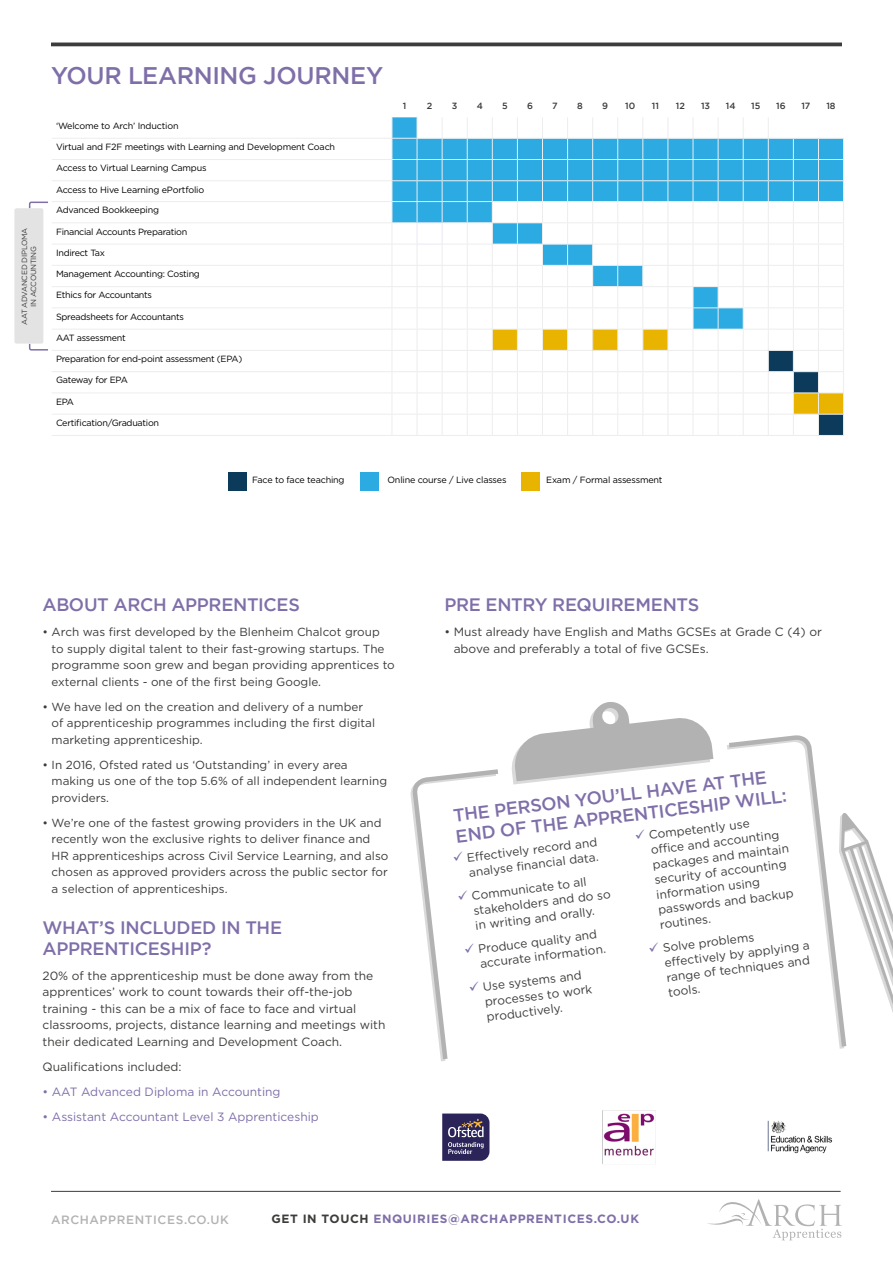
<style>
.page{position:relative;width:893px;height:1263px;background:#fff}
.page>*{position:absolute;margin:0;border:0;box-sizing:border-box;transform-origin:0 0}
.t1{font:500 24px "Gotham";letter-spacing:-.015em;color:#7f6fa9}
.t2{font:500 18px/21px "Gotham";letter-spacing:-.02em;color:#7f6fa9}
.t3{font:12px/15px "Gotham";color:#3c3c3b}
.t4{font:12px "Gotham";color:#7f6fa9}
.t5{font:700 12px "Gotham";letter-spacing:.05em;color:#7f6fa9}
.t6{font:500 12px "Gotham";letter-spacing:.05em;color:#b3b2b2}
.t7{font:11.7px/16.5px "Gotham";color:#3c3c3b}
.t8{font:9px "Gotham";letter-spacing:-.03em;color:#000}
.t9{font:500 9px "Gotham";color:#3c3c3b}
.t10{font:7.5px/9px "Gotham";letter-spacing:-.03em;color:#3c3c3b;text-align:center}
.s1{color:#7f6fa9}
.s2{color:#3c3c3b}
</style>
<div class="page">
<svg style="left:512px;top:702px;width:201px;height:82px"></svg>
<hr style="left:51px;top:1191px;width:790px;height:1px;background:#3c3c3b">
<svg style="left:707px;top:1199px;width:135px;height:41px"></svg>
<hr style="left:51px;top:43px;width:791px;height:3px;background:#3c3c3b">
<img style="left:602px;top:1110px;width:54px;height:54px">
<img style="left:767px;top:1124px;width:65px;height:30px">
<hr style="left:52px;top:138px;width:340px;height:1px;background:#ededed">
<hr style="left:52px;top:159px;width:340px;height:1px;background:#ededed">
<hr style="left:52px;top:180px;width:340px;height:1px;background:#ededed">
<hr style="left:52px;top:201px;width:340px;height:1px;background:#ededed">
<hr style="left:52px;top:222px;width:340px;height:1px;background:#ededed">
<hr style="left:52px;top:244px;width:340px;height:1px;background:#ededed">
<hr style="left:52px;top:265px;width:340px;height:1px;background:#ededed">
<hr style="left:52px;top:286px;width:340px;height:1px;background:#ededed">
<hr style="left:52px;top:307px;width:340px;height:1px;background:#ededed">
<hr style="left:52px;top:329px;width:340px;height:1px;background:#ededed">
<hr style="left:52px;top:350px;width:340px;height:1px;background:#ededed">
<hr style="left:52px;top:371px;width:340px;height:1px;background:#ededed">
<hr style="left:52px;top:393px;width:340px;height:1px;background:#ededed">
<hr style="left:52px;top:414px;width:340px;height:1px;background:#ededed">
<hr style="left:52px;top:435px;width:340px;height:1px;background:#ededed">
<svg style="left:392px;top:117px;width:452px;height:319px"></svg>
<svg style="left:442px;top:1113px;width:47px;height:48px;background:#4e4870"></svg>
<svg style="left:28px;top:201px;width:20px;height:7px"></svg>
<svg style="left:28px;top:344px;width:20px;height:7px"></svg>
<div style="left:14px;top:208px;width:29px;height:136px;background:#e3e3e3;border-radius:2px"></div>
<svg style="left:411px;top:769px;width:87px;height:293px"></svg>
<svg style="left:727px;top:736px;width:166px;height:388px"></svg>
<div style="left:228px;top:472px;width:18px;height:18px;background:#0b3a5b"></div>
<div style="left:360px;top:472px;width:18px;height:18px;background:#2babe2"></div>
<div style="left:521px;top:472px;width:18px;height:18px;background:#e9b400"></div>
<h1 class="t1" style="left:51px;top:62px;width:334px">YOUR LEARNING JOURNEY</h1>
<p class="t10" style="left:20px;top:325px;width:99px;rotate:-90deg">AAT ADVANCED DIPLOMA<br>IN ACCOUNTING</p>
<p class="t8" style="left:56px;top:120px;width:124px">‘Welcome to Arch’ Induction</p>
<p class="t8" style="left:56px;top:141px;width:281px">Virtual and F2F meetings with Learning and Development Coach</p>
<p class="t8" style="left:56px;top:162px;width:152px">Access to Virtual Learning Campus</p>
<p class="t8" style="left:56px;top:184px;width:150px">Access to Hive Learning ePortfolio</p>
<p class="t8" style="left:56px;top:204px;width:105px">Advanced Bookkeeping</p>
<p class="t8" style="left:56px;top:226px;width:133px">Financial Accounts Preparation</p>
<p class="t8" style="left:56px;top:247px;width:50px">Indirect Tax</p>
<p class="t8" style="left:56px;top:268px;width:145px">Management Accounting: Costing</p>
<p class="t8" style="left:56px;top:289px;width:98px">Ethics for Accountants</p>
<p class="t8" style="left:56px;top:311px;width:129px">Spreadsheets for Accountants</p>
<p class="t8" style="left:56px;top:332px;width:71px">AAT assessment</p>
<p class="t8" style="left:56px;top:353px;width:188px">Preparation for end-point assessment (EPA)</p>
<p class="t8" style="left:56px;top:374px;width:73px">Gateway for EPA</p>
<p class="t8" style="left:56px;top:396px;width:20px">EPA</p>
<p class="t8" style="left:56px;top:417px;width:105px">Certification/Graduation</p>
<p class="t9" style="left:403px;top:100px;width:5px">1</p>
<p class="t9" style="left:427px;top:100px;width:7px">2</p>
<p class="t9" style="left:452px;top:100px;width:7px">3</p>
<p class="t9" style="left:477px;top:100px;width:8px">4</p>
<p class="t9" style="left:502px;top:100px;width:7px">5</p>
<p class="t9" style="left:527px;top:100px;width:7px">6</p>
<p class="t9" style="left:552px;top:100px;width:7px">7</p>
<p class="t9" style="left:577px;top:100px;width:7px">8</p>
<p class="t9" style="left:602px;top:100px;width:7px">9</p>
<p class="t9" style="left:625px;top:100px;width:12px">10</p>
<p class="t9" style="left:652px;top:100px;width:9px">11</p>
<p class="t9" style="left:676px;top:100px;width:11px">12</p>
<p class="t9" style="left:701px;top:100px;width:11px">13</p>
<p class="t9" style="left:726px;top:100px;width:11px">14</p>
<p class="t9" style="left:751px;top:100px;width:11px">15</p>
<p class="t9" style="left:776px;top:100px;width:11px">16</p>
<p class="t9" style="left:801px;top:100px;width:11px">17</p>
<p class="t9" style="left:826px;top:100px;width:11px">18</p>
<p class="t8" style="left:252px;top:474px;width:94px">Face to face teaching</p>
<p class="t8" style="left:387px;top:474px;width:121px">Online course / Live classes</p>
<p class="t8" style="left:546px;top:474px;width:118px">Exam / Formal assessment</p>
<h2 class="t2" style="left:43px;top:594px;width:259px">ABOUT ARCH APPRENTICES</h2>
<p class="t7" style="left:52px;top:623px;width:345px;text-indent:-9px">• Arch was first developed by the Blenheim Chalcot group to supply digital talent to their fast-growing startups. The programme soon grew and began providing apprentices to external clients - one of the first being Google.</p>
<p class="t7" style="left:52px;top:698px;width:325px;text-indent:-9px">• We have led on the creation and delivery of a number of apprenticeship programmes including the first digital marketing apprenticeship.</p>
<p class="t7" style="left:52px;top:756px;width:337px;text-indent:-9px">• In 2016, Ofsted rated us ‘Outstanding’ in every area making us one of the top 5.6% of all independent learning providers.</p>
<p class="t7" style="left:52px;top:814px;width:338px;text-indent:-9px">• We’re one of the fastest growing providers in the UK and recently won the exclusive rights to deliver finance and HR apprenticeships across Civil Service Learning, and also chosen as approved providers across the public sector for a selection of apprenticeships.</p>
<h2 class="t2" style="left:43px;top:916px;width:241px">WHAT’S INCLUDED IN THE<br>APPRENTICESHIP?</h2>
<p class="t3" style="left:43px;top:967px;width:344px;line-height:16.5px">20% of the apprenticeship must be done away from the apprentices’ work to count towards their off-the-job training - this can be a mix of face to face and virtual classrooms, projects, distance learning and meetings with their dedicated Learning and Development Coach.</p>
<p class="t3" style="left:43px;top:1059px;width:140px">Qualifications included:</p>
<p class="t4" style="left:43px;top:1084px;width:240px">• AAT Advanced Diploma in Accounting</p>
<p class="t4" style="left:43px;top:1109px;width:278px">• Assistant Accountant Level 3 Apprenticeship</p>
<h2 class="t2" style="left:444px;top:594px;width:257px">PRE ENTRY REQUIREMENTS</h2>
<p class="t3" style="left:454px;top:623px;width:370px;line-height:16.5px;text-indent:-9px">• Must already have English and Maths GCSEs at Grade C (4) or above and preferably a total of five GCSEs.</p>
<h2 class="t2" style="left:452px;top:804px;width:335px;rotate:-7deg">THE PERSON YOU’LL HAVE AT THE<br>END OF THE APPRENTICESHIP WILL:</h2>
<p class="t3" style="left:648px;top:827px;width:139px;text-indent:-14px;rotate:-7deg"><span class="s1">✓</span> Competently use<br>offi ce and accounting packages and maintain security of accounting information using passwords and backup routines.</p>
<p class="t3" style="left:662px;top:940px;width:147px;text-indent:-14px;rotate:-7deg"><span class="s1">✓</span> Solve problems<br>eff ectively by applying a range of techniques and tools.</p>
<p class="t3" style="left:452px;top:851px;width:147px;text-align:right;rotate:-7deg"><span class="s1">✓</span> Eff ectively record and analyse fi nancial data.</p>
<p class="t3" style="left:471px;top:888px;width:140px;text-indent:-14px;rotate:-7deg"><span class="s1">✓</span> Communicate to all stakeholders and do so in writing and orally.</p>
<p class="t3" style="left:477px;top:941px;width:128px;text-indent:-14px;rotate:-7deg"><span class="s1">✓</span> Produce quality and accurate information.</p>
<p class="t3" style="left:482px;top:979px;width:110px;text-indent:-14px;rotate:-7deg"><span class="s1">✓</span> Use systems and processes to work productively.</p>
<p class="t6" style="left:51px;top:1213px;width:179px">ARCHAPPRENTICES.CO.UK</p>
<p class="t5" style="left:271px;top:1211px;width:369px"><span class="s2">GET IN TOUCH</span> ENQUIRIES@ARCHAPPRENTICES.CO.UK</p>
</div>
